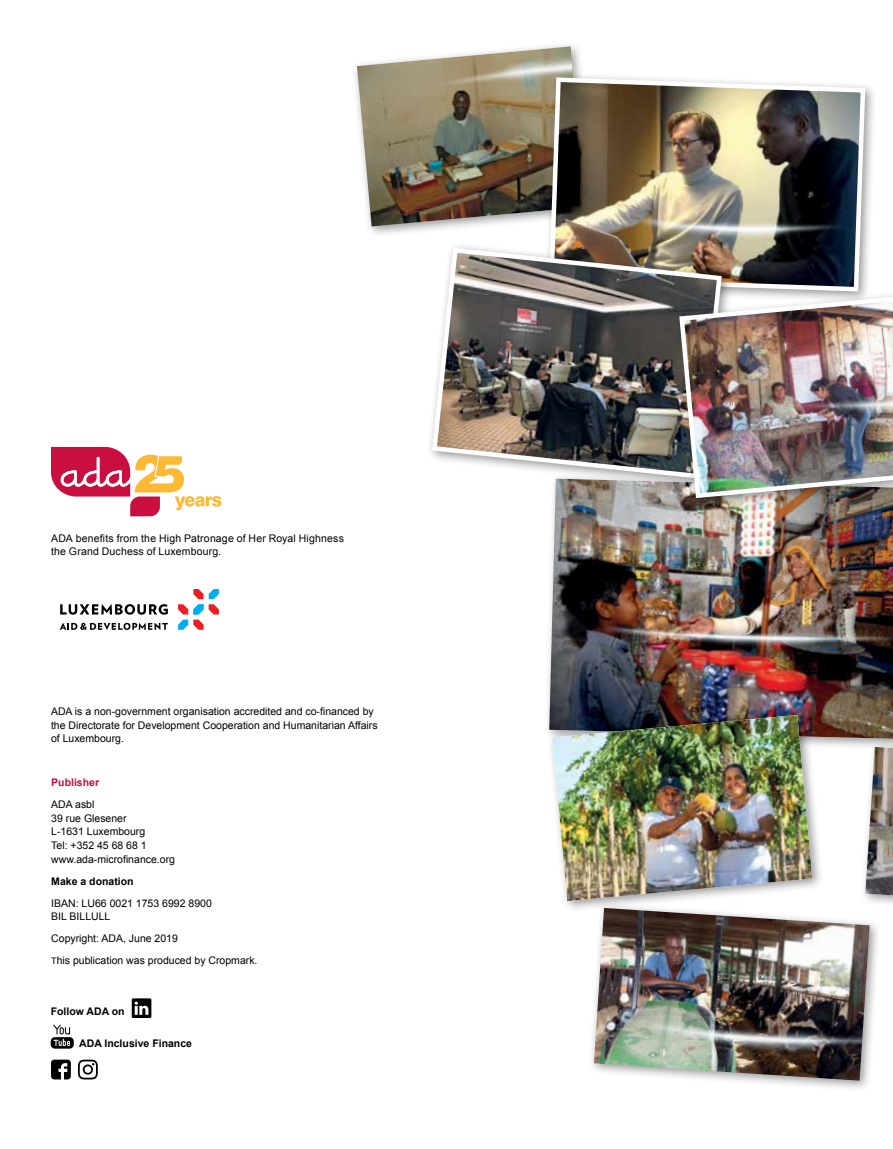
<style>
.page{position:relative;width:893px;height:1149px;background:#fff}
.page>*{position:absolute;margin:0;border:0;box-sizing:border-box;transform-origin:0 0}
.t1{font:10.5px/13.5px "Arial";color:#000}
.t2{font:700 10.5px "Arial";color:#000}
.t3{font:700 10.5px "Arial";color:#c80f3f}
.s1{font-size:9px}
</style>
<div class="page">
<div style="left:351px;top:40px;width:246px;height:198px;background:#000;opacity:.4"></div>
<img style="left:357px;top:46px;width:228px;height:180px">
<img style="left:389px;top:40px;width:192px;height:153px">
<div style="left:543px;top:71px;width:334px;height:232px;background:#000;opacity:.4"></div>
<img style="left:547px;top:75px;width:321px;height:214px">
<div style="left:427px;top:242px;width:306px;height:248px;background:#000;opacity:.4"></div>
<img style="left:430px;top:245px;width:294px;height:236px">
<div style="left:543px;top:472px;width:350px;height:279px;background:#000;opacity:.4"></div>
<img style="left:549px;top:478px;width:344px;height:260px">
<div style="left:546px;top:708px;width:278px;height:204px;background:#000;opacity:.4"></div>
<img style="left:552px;top:714px;width:260px;height:186px">
<div style="left:588px;top:901px;width:293px;height:190px;background:#000;opacity:.4"></div>
<img style="left:594px;top:907px;width:265px;height:173px">
<svg style="left:60px;top:604px;width:108px;height:10px"></svg>
<svg style="left:178px;top:589px;width:41px;height:40px"></svg>
<svg style="left:60px;top:622px;width:108px;height:7px"></svg>
<img style="left:617px;top:126px;width:260px;height:156px">
<div style="left:674px;top:289px;width:219px;height:220px;background:#000;opacity:.4"></div>
<img style="left:677px;top:292px;width:216px;height:208px">
<img style="left:738px;top:290px;width:155px;height:182px">
<img style="left:571px;top:551px;width:322px;height:131px">
<img style="left:617px;top:910px;width:254px;height:181px">
<div style="left:859px;top:740px;width:34px;height:179px;background:#000;opacity:.4"></div>
<img style="left:865px;top:746px;width:28px;height:149px">
<svg style="left:51px;top:447px;width:170px;height:69px"></svg>
<svg style="left:132px;top:998px;width:19px;height:19px"></svg>
<svg style="left:51px;top:1024px;width:23px;height:24px"></svg>
<svg style="left:51px;top:1059px;width:20px;height:20px"></svg>
<svg style="left:78px;top:1059px;width:20px;height:20px"></svg>
<p class="t1" style="left:51px;top:531px;width:294px">ADA benefits from the High Patronage of Her Royal Highness the Grand Duchess of Luxembourg.</p>
<p class="t1" style="left:51px;top:704px;width:328px">ADA is a non-government organisation accredited and co-financed by the Directorate for Development Cooperation and Humanitarian Affairs of Luxembourg.</p>
<p class="t3" style="left:51px;top:775px;width:49px">Publisher</p>
<p class="t1" style="left:51px;top:797px;width:125px">ADA asbl<br>39 rue Glesener<br>L-1631 Luxembourg<br>Tel: +352 45 68 68 1 www.ada-microfinance.org</p>
<p class="t2" style="left:51px;top:873px;width:84px">Make a donation</p>
<p class="t1" style="left:51px;top:895px;width:162px">IBAN: LU66 0021 1753 6992 8900<br>BIL BILLULL</p>
<p class="t1" style="left:51px;top:927px;width:208px;line-height:21.9px">Copyright: ADA, June 2019<br><span class="s1">T</span>his publication was produced by Cropmark.</p>
<p class="t2" style="left:51px;top:1003px;width:75px">Follow ADA on</p>
<p class="t2" style="left:79px;top:1036px;width:114px">ADA Inclusive Finance</p>
</div>
